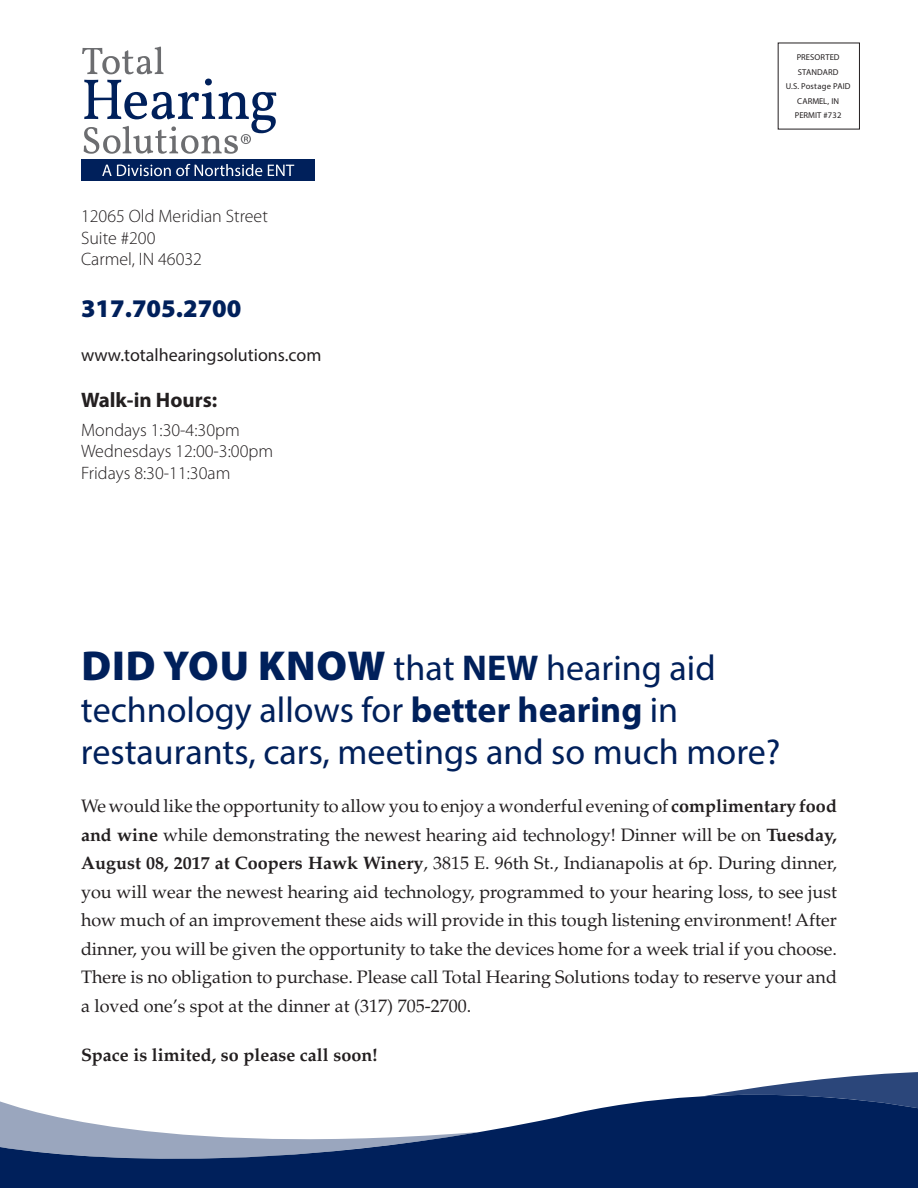
<style>
.page{position:relative;width:918px;height:1188px;background:#fff}
.page>*{position:absolute;margin:0;border:0;box-sizing:border-box;transform-origin:0 0}
.t1{font:36px/42px "Myriad Pro";color:#00205b}
.t2{font:900 25.5px "Myriad Pro";color:#00205b}
.t3{font:700 21px "Myriad Pro";color:#231f20}
.t4{font:18px/28.5px "Palatino";color:#231f20;text-align:justify}
.t5{font:300 18px/21.6px "Myriad Pro";color:#231f20}
.t6{font:700 18px "Palatino";color:#231f20}
.t7{font:18px "Myriad Pro";color:#231f20}
.t8{font:8.55px/14.5px "Myriad Pro";letter-spacing:.01em;color:#231f20;text-align:center}
.s1{font-weight:900;font-size:42px}
.s2{font-weight:700}
</style>
<div class="page">
<div style="left:81px;top:159px;width:234px;height:21px;background:#00205b"></div>
<svg style="left:102px;top:164px;width:160px;height:12px"></svg>
<svg style="left:268px;top:165px;width:26px;height:11px"></svg>
<svg style="left:82px;top:46px;width:194px;height:108px"></svg>
<svg style="left:0;top:1072px;width:918px;height:116px;fill:#00205b"></svg>
<p class="t5" style="left:81px;top:205px;width:188px">12065 Old Meridian Street<br>Suite #200<br>Carmel, IN 46032</p>
<h2 class="t2" style="left:81px;top:294px;width:162px">317.705.2700</h2>
<p class="t7" style="left:81px;top:343px;width:242px">www.totalhearingsolutions.com</p>
<p class="t3" style="left:81px;top:387px;width:138px">Walk-in Hours:</p>
<p class="t5" style="left:81px;top:419px;width:194px">Mondays 1:30-4:30pm<br>Wednesdays 12:00-3:00pm<br>Fridays 8:30-11:30am</p>
<p class="t8" style="left:786px;top:50px;width:66px">PRESORTED<br>STANDARD<br>U.S. Postage PAID<br>CARMEL, IN<br>PERMIT #732</p>
<h1 class="t1" style="left:81px;top:646px;width:701px"><span class="s1">DID YOU KNOW</span> that <span class="s2">NEW</span> hearing aid technology allows for <span class="s2">better hearing</span> in restaurants, cars, meetings and so much more?</h1>
<p class="t4" style="left:81px;top:792px;width:758px">We would like the opportunity to allow you to enjoy a wonderful evening of <span class="s2">complimentary food and wine</span> while demonstrating the newest hearing aid technology! Dinner will be on <span class="s2">Tuesday, August 08, 2017 at Coopers Hawk Winery</span>, 3815 E. 96th St., Indianapolis at 6p. During dinner, you will wear the newest hearing aid technology, programmed to your hearing loss, to see just how much of an improvement these aids will provide in this tough listening environment! After dinner, you will be given the opportunity to take the devices home for a week trial if you choose.<br>There is no obligation to purchase. Please call Total Hearing Solutions today to reserve your and a loved one’s spot at the dinner at (317) 705-2700.</p>
<p class="t6" style="left:81px;top:1044px;width:298px">Space is limited, so please call soon!</p>
</div>
